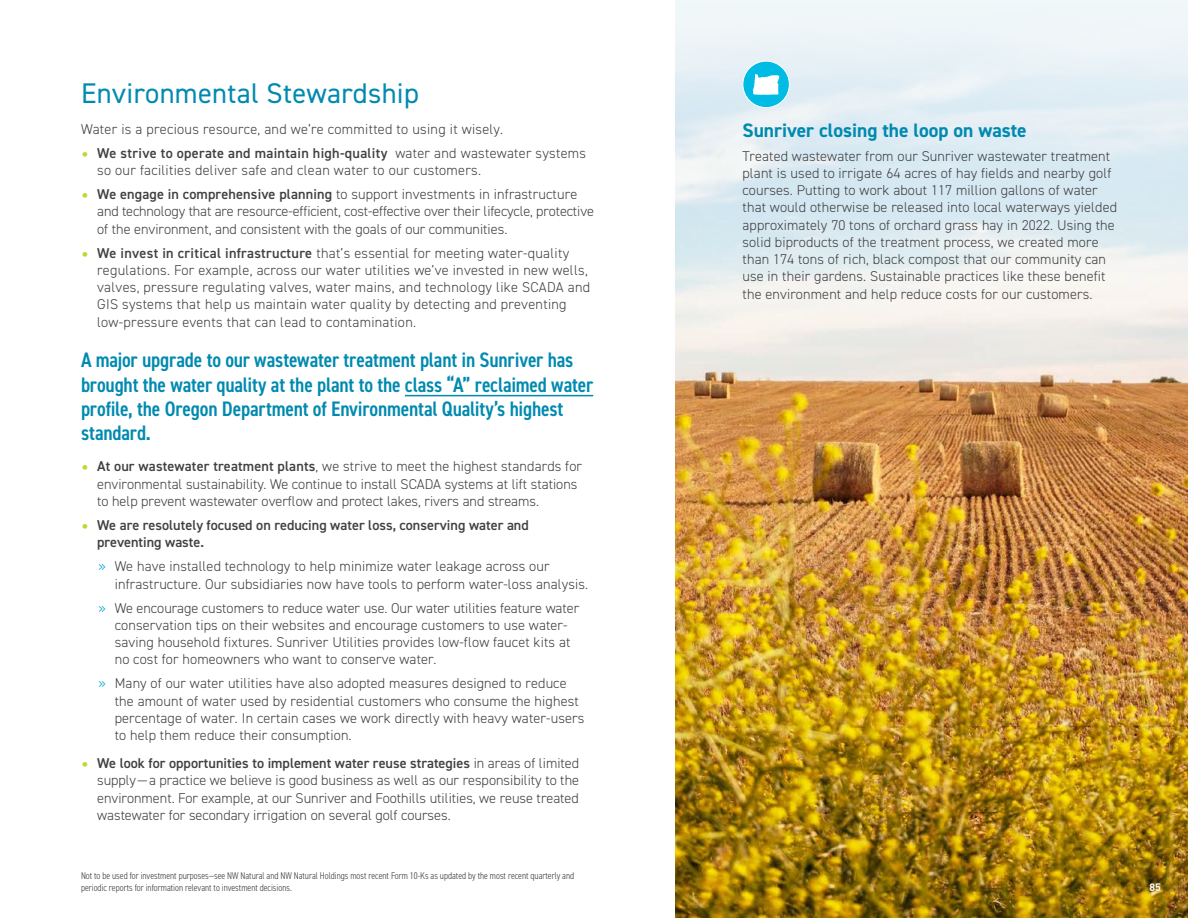
<style>
.page{position:relative;width:1188px;height:918px;background:#fff}
.page>*{position:absolute;margin:0;border:0;box-sizing:border-box;transform-origin:0 0}
.t1{font:28.5px "DIN2014";letter-spacing:.01em;color:#008ab0}
.t2{font:600 condensed 21px/24px "DIN2014";letter-spacing:-.01em;color:#008ab0}
.t3{font:700 19.5px "DIN2014";color:#008ab0}
.t4{font:300 14.25px/17.2px "DIN2014";letter-spacing:.01em;color:#414042}
.t5{font:600 14.25px/17.2px "DIN2014";color:#414042}
.t6{font:700 10.5px "DIN Offc";color:#fff}
.t7{font:300 condensed 9.75px/11.7px "DIN2014";color:#414042}
.s1{font-family:"DIN Offc";color:#c1d72f}
.s2{font-weight:600}
.s3{font-family:"DIN Offc";font-weight:300;color:#c1d72f}
.s4{color:#00a3c7}
</style>
<div class="page">
<img style="left:675px;top:380px;width:513px;height:538px">
<svg style="left:675px;top:0;width:513px;height:380px"></svg>
<hr style="left:405px;top:395px;width:188px;height:1px;background:#008ab0">
<div style="left:743px;top:61px;width:46px;height:47px;background:#00bbe3;border-radius:50%"></div>
<svg style="left:753px;top:74px;width:26px;height:21px"></svg>
<div style="left:742px;top:61px;width:48px;height:47px;border:1px solid #fff;border-radius:50%"></div>
<h1 class="t1" style="left:81px;top:76px;width:339px">Environmental Stewardship</h1>
<p class="t4" style="left:81px;top:120px;width:424px">Water is a precious resource, and we’re committed to using it wisely.</p>
<p class="t4" style="left:97px;top:144px;width:490px;text-indent:-16px"><span class="s1">•</span> <span class="s2">We strive to operate and maintain high-quality</span> water and wastewater systems so our facilities deliver safe and clean water to our customers.</p>
<p class="t4" style="left:97px;top:186px;width:498px;text-indent:-16px"><span class="s1">•</span> <span class="s2">We engage in comprehensive planning</span> to support investments in infrastructure and technology that are resource-efficient, cost-effective over their lifecycle, protective of the environment, and consistent with the goals of our communities.</p>
<p class="t4" style="left:97px;top:244px;width:495px;text-indent:-16px"><span class="s1">•</span> <span class="s2">We invest in critical infrastructure</span> that’s essential for meeting water-quality regulations. For example, across our water utilities we’ve invested in new wells, valves, pressure regulating valves, water mains, and technology like SCADA and GIS systems that help us maintain water quality by detecting and preventing low-pressure events that can lead to contamination.</p>
<h2 class="t2" style="left:81px;top:348px;width:514px">A major upgrade to our wastewater treatment plant in Sunriver has brought the water quality at the plant to the class “A” reclaimed water profile, the Oregon Department of Environmental Quality’s highest standard.</h2>
<p class="t4" style="left:97px;top:458px;width:486px;text-indent:-16px"><span class="s1">•</span> <span class="s2">At our wastewater treatment plants</span>, we strive to meet the highest standards for environmental sustainability. We continue to install SCADA systems at lift stations to help prevent wastewater overflow and protect lakes, rivers and streams.</p>
<p class="t5" style="left:97px;top:516px;width:433px;text-indent:-16px"><span class="s3">•</span> We are resolutely focused on reducing water loss, conserving water and preventing waste.</p>
<p class="t4" style="left:115px;top:558px;width:475px;text-indent:-16px"><span class="s4">»</span> We have installed technology to help minimize water leakage across our infrastructure. Our subsidiaries now have tools to perform water-loss analysis.</p>
<p class="t4" style="left:115px;top:599px;width:466px;text-indent:-16px"><span class="s4">»</span> We encourage customers to reduce water use. Our water utilities feature water conservation tips on their websites and encourage customers to use water&shy;saving household fixtures. Sunriver Utilities provides low-flow faucet kits at no cost for homeowners who want to conserve water.</p>
<p class="t4" style="left:115px;top:675px;width:471px;text-indent:-16px"><span class="s4">»</span> Many of our water utilities have also adopted measures designed to reduce the amount of water used by residential customers who consume the highest percentage of water. In certain cases we work directly with heavy water-users to help them reduce their consumption.</p>
<p class="t4" style="left:97px;top:755px;width:483px;text-align:justify;text-indent:-16px"><span class="s1">•</span> <span class="s2">We look for opportunities to implement water reuse strategies</span> in areas of limited supply—a practice we believe is good business as well as our responsibility to the environment. For example, at our Sunriver and Foothills utilities, we reuse treated wastewater for secondary irrigation on several golf courses.</p>
<p class="t7" style="left:81px;top:870px;width:495px">Not to be used for investment purposes—see NW Natural and NW Natural Holdings most recent Form 10-Ks as updated by the most recent quarterly and periodic reports for information relevant to investment decisions.</p>
<h3 class="t3" style="left:742px;top:117px;width:286px">Sunriver closing the loop on waste</h3>
<p class="t4" style="left:742px;top:147px;width:376px">Treated wastewater from our Sunriver wastewater treatment plant is used to irrigate 64 acres of hay fields and nearby golf courses. Putting to work about 117 million gallons of water that would otherwise be released into local waterways yielded approximately 70 tons of orchard grass hay in 2022. Using the solid biproducts of the treatment process, we created more than 174 tons of rich, black compost that our community can use in their gardens. Sustainable practices like these benefit the environment and help reduce costs for our customers.</p>
<p class="t6" style="left:1150px;top:880px;width:13px">85</p>
</div>
